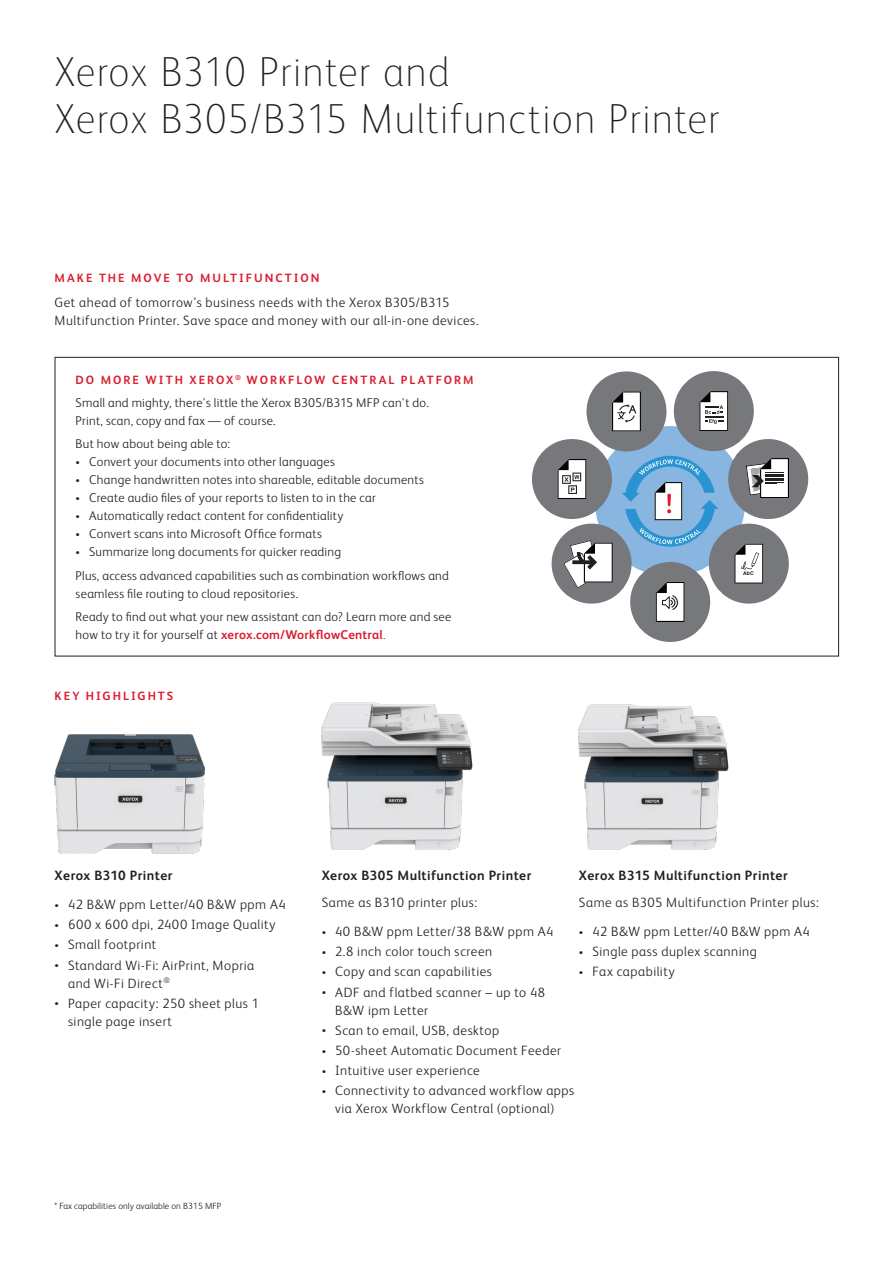
<style>
.page{position:relative;width:893px;height:1263px;background:#fff}
.page>*{position:absolute;margin:0;border:0;box-sizing:border-box;transform-origin:0 0}
.Header_Inside_Spread{font:100 42px/46.5px "Xerox Sans";letter-spacing:.02em;color:#231f20}
.Body_Text{font:300 13.5px/18px "Xerox Sans";letter-spacing:.04em;color:#231f20}
.Body_Text-2{font:700 13.5px "Xerox Sans";letter-spacing:.035em;color:#231f20}
.Body_Text_7_10{font:300 12.75px/18px "Xerox Sans";letter-spacing:.02em;color:#231f20}
.Body_Subhead{font:700 12px "Xerox Sans";letter-spacing:.165em;color:#db1e30}
.Legal{font:300 9px "Xerox Sans";letter-spacing:.01em;color:#231f20}
.t1{font:700 5.1px "Arial";color:#231f20}
.s1{font-size:9px}
.s2{font-weight:700;color:#db1e30}
.s3{color:#db1e30}
</style>
<div class="page">
<img style="left:55px;top:734px;width:149px;height:120px">
<img style="left:322px;top:702px;width:151px;height:148px">
<img style="left:579px;top:704px;width:150px;height:146px">
<div style="left:586px;top:371px;width:80px;height:80px;background:#76787b;border-radius:50%"></div>
<div style="left:674px;top:371px;width:80px;height:80px;background:#76787b;border-radius:50%"></div>
<div style="left:532px;top:439px;width:80px;height:80px;background:#76787b;border-radius:50%"></div>
<div style="left:630px;top:562px;width:80px;height:80px;background:#76787b;border-radius:50%"></div>
<svg style="left:548px;top:391px;width:261px;height:231px"></svg>
<p class="Header_Inside_Spread" style="left:54px;top:47px;width:667px">Xerox B310 Printer and<br>Xerox B305/B315 Multifunction Printer</p>
<p class="Body_Subhead" style="left:55px;top:270px;width:266px">MAKE THE MOVE TO MULTIFUNCTION</p>
<p class="Body_Text" style="left:55px;top:293px;width:426px">Get ahead of tomorrow’s business needs with the Xerox B305/B315<br>Multifunction Printer. Save space and money with our all-in-one devices.</p>
<p class="Body_Subhead" style="left:76px;top:371px;width:400px">DO MORE WITH XEROX<sup>®</sup> WORKFLOW CENTRAL PLATFORM</p>
<p class="Body_Text_7_10" style="left:76px;top:393px;width:355px">Small and mighty, there's little the Xerox B305/B315 MFP can't do.<br>Print, scan, copy and fax — of course.</p>
<p class="Body_Text_7_10" style="left:76px;top:434px;width:156px">But how about being able to:</p>
<p class="Body_Text_7_10" style="left:76px;top:452px;width:261px"><span class="s1">•</span> Convert your documents into other languages</p>
<p class="Body_Text_7_10" style="left:76px;top:470px;width:350px"><span class="s1">•</span> Change handwritten notes into shareable, editable documents</p>
<p class="Body_Text_7_10" style="left:76px;top:488px;width:302px"><span class="s1">•</span> Create audio files of your reports to listen to in the car</p>
<p class="Body_Text_7_10" style="left:76px;top:506px;width:269px"><span class="s1">•</span> Automatically redact content for confidentiality</p>
<p class="Body_Text_7_10" style="left:76px;top:524px;width:248px"><span class="s1">•</span> Convert scans into Microsoft Office formats</p>
<p class="Body_Text_7_10" style="left:76px;top:542px;width:267px"><span class="s1">•</span> Summarize long documents for quicker reading</p>
<p class="Body_Text_7_10" style="left:76px;top:566px;width:375px">Plus, access advanced capabilities such as combination workflows and seamless file routing to cloud repositories.</p>
<p class="Body_Text_7_10" style="left:76px;top:607px;width:377px">Ready to find out what your new assistant can do? Learn more and see how to try it for yourself at <span class="s2">xerox.com/WorkflowCentral</span><span class="s3">.</span></p>
<p class="Body_Subhead" style="left:55px;top:687px;width:120px">KEY HIGHLIGHTS</p>
<p class="t1" style="left:743px;top:570px;width:12px">AbC</p>
<p class="Body_Text-2" style="left:55px;top:866px;width:119px">Xerox B310 Printer</p>
<p class="Body_Text" style="left:55px;top:895px;width:232px"><span class="s1">•</span> 42 B&amp;W ppm Letter/40 B&amp;W ppm A4</p>
<p class="Body_Text" style="left:55px;top:915px;width:222px"><span class="s1">•</span> 600 x 600 dpi, 2400 Image Quality</p>
<p class="Body_Text" style="left:55px;top:935px;width:103px"><span class="s1">•</span> Small footprint</p>
<p class="Body_Text" style="left:68px;top:955px;width:188px;text-indent:-14px"><span class="s1">•</span> Standard Wi-Fi: AirPrint, Mopria and Wi-Fi Direct<sup>®</sup></p>
<p class="Body_Text" style="left:68px;top:993px;width:192px;text-indent:-14px"><span class="s1">•</span> Paper capacity: 250 sheet plus 1 single page insert</p>
<p class="Legal" style="left:55px;top:1200px;width:168px">* Fax capabilities only available on B315 MFP</p>
<p class="Body_Text-2" style="left:322px;top:866px;width:211px">Xerox B305 Multifunction Printer</p>
<p class="Body_Text" style="left:322px;top:893px;width:157px">Same as B310 printer plus:</p>
<p class="Body_Text" style="left:322px;top:922px;width:233px"><span class="s1">•</span> 40 B&amp;W ppm Letter/38 B&amp;W ppm A4</p>
<p class="Body_Text" style="left:322px;top:942px;width:172px"><span class="s1">•</span> 2.8 inch color touch screen</p>
<p class="Body_Text" style="left:322px;top:962px;width:172px"><span class="s1">•</span> Copy and scan capabilities</p>
<p class="Body_Text" style="left:335px;top:982px;width:211px;text-indent:-14px"><span class="s1">•</span> ADF and flatbed scanner – up to 48<br>B&amp;W ipm Letter</p>
<p class="Body_Text" style="left:322px;top:1020px;width:179px"><span class="s1">•</span> Scan to email, USB, desktop</p>
<p class="Body_Text" style="left:322px;top:1040px;width:241px"><span class="s1">•</span> 50-sheet Automatic Document Feeder</p>
<p class="Body_Text" style="left:322px;top:1061px;width:160px"><span class="s1">•</span> Intuitive user experience</p>
<p class="Body_Text" style="left:322px;top:1081px;width:254px;text-align:center"><span class="s1">•</span> Connectivity to advanced workflow apps via Xerox Workflow Central (optional)</p>
<p class="Body_Text-2" style="left:579px;top:866px;width:210px">Xerox B315 Multifunction Printer</p>
<p class="Body_Text" style="left:579px;top:893px;width:241px">Same as B305 Multifunction Printer plus:</p>
<p class="Body_Text" style="left:579px;top:922px;width:232px"><span class="s1">•</span> 42 B&amp;W ppm Letter/40 B&amp;W ppm A4</p>
<p class="Body_Text" style="left:579px;top:942px;width:179px"><span class="s1">•</span> Single pass duplex scanning</p>
<p class="Body_Text" style="left:579px;top:962px;width:97px"><span class="s1">•</span> Fax capability</p>
</div>
